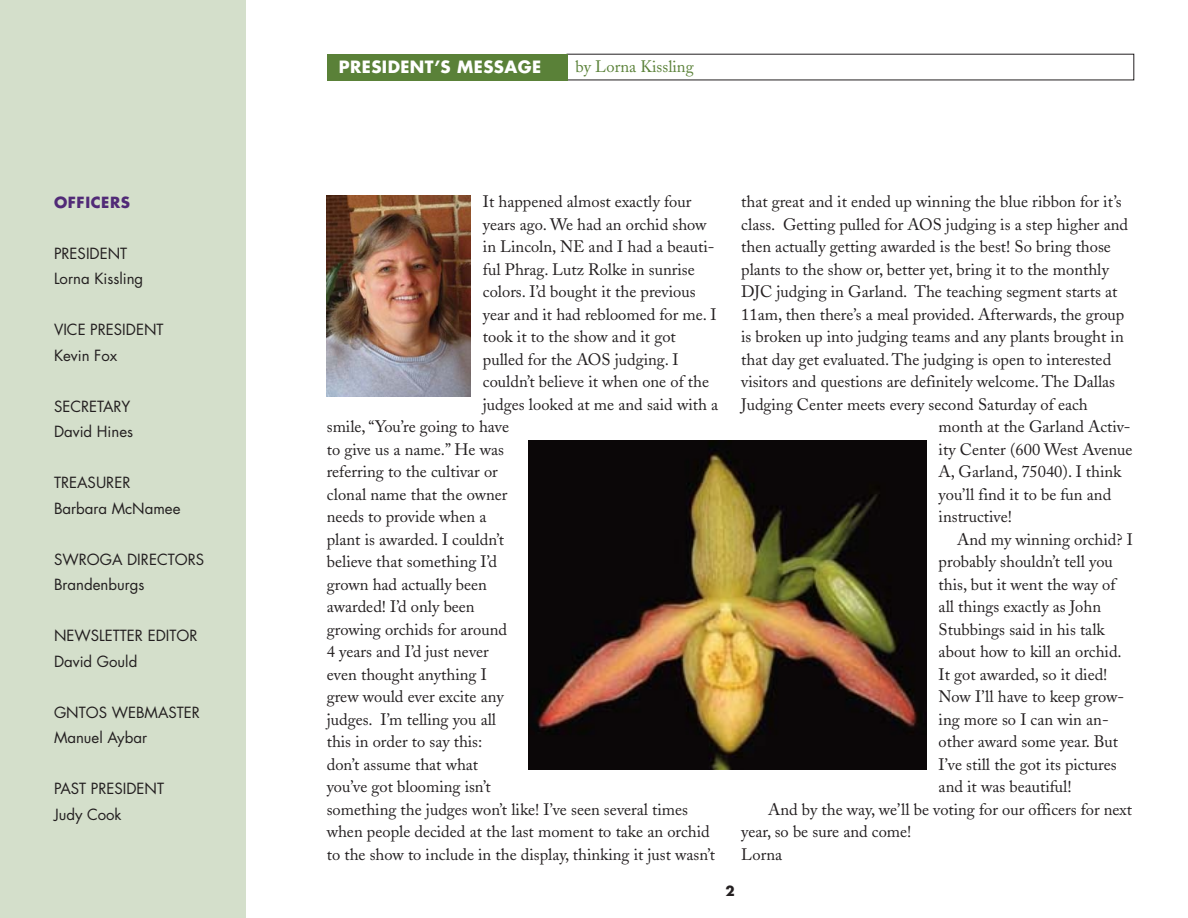
<style>
.page{position:relative;width:1188px;height:918px;background:#fff}
.page>*{position:absolute;margin:0;border:0;box-sizing:border-box;transform-origin:0 0}
.t1{font:16.5px "Adobe Caslon";color:#231f20}
.t2{font:700 16.5px "Futura";letter-spacing:.025em;color:#fff}
.t3{font:16.5px "Adobe Caslon";color:#5a8138}
.t4{font:15px/25.5px "Futura";color:#231f20}
.t5{font:700 15px "Futura";letter-spacing:.04em;color:#512a77}
.t6{font:700 13.5px "Futura";color:#231f20}
</style>
<div class="page">
<div style="left:327px;top:54px;width:241px;height:26px;background:#5a8138"></div>
<img style="left:327px;top:195px;width:144px;height:201px">
<div style="left:0;top:0;width:246px;height:918px;background:#d4dfcb"></div>
<img style="left:529px;top:441px;width:398px;height:329px">
<p class="t5" style="left:54px;top:195px;width:78px">OFFICERS</p>
<p class="t4" style="left:54px;top:242px;width:91px">PRESIDENT<br>Lorna Kissling</p>
<p class="t4" style="left:54px;top:318px;width:111px">VICE PRESIDENT<br>Kevin Fox</p>
<p class="t4" style="left:54px;top:395px;width:81px">SECRETARY<br>David Hines</p>
<p class="t4" style="left:54px;top:471px;width:128px">TREASURER<br>Barbara McNamee</p>
<p class="t4" style="left:54px;top:548px;width:152px">SWROGA DIRECTORS<br>Brandenburgs</p>
<p class="t4" style="left:54px;top:624px;width:145px">NEWSLETTER EDITOR<br>David Gould</p>
<p class="t4" style="left:54px;top:701px;width:148px">GNTOS WEBMASTER<br>Manuel Aybar</p>
<p class="t4" style="left:54px;top:777px;width:112px">PAST PRESIDENT<br>Judy Cook</p>
<p class="t2" style="left:339px;top:59px;width:204px">PRESIDENT’S MESSAGE</p>
<p class="t3" style="left:576px;top:60px;width:120px">by Lorna Kissling</p>
<p class="t1" style="left:483px;top:195px;width:210px">It happened almost exactly four</p>
<p class="t1" style="left:483px;top:218px;width:225px">years ago. We had an orchid show</p>
<p class="t1" style="left:483px;top:240px;width:233px">in Lincoln, NE and I had a beauti-</p>
<p class="t1" style="left:483px;top:263px;width:213px">ful Phrag. Lutz Rolke in sunrise</p>
<p class="t1" style="left:483px;top:285px;width:214px">colors. I’d bought it the previous</p>
<p class="t1" style="left:483px;top:308px;width:235px">year and it had rebloomed for me. I</p>
<p class="t1" style="left:483px;top:330px;width:194px">took it to the show and it got</p>
<p class="t1" style="left:483px;top:353px;width:197px">pulled for the AOS judging. I</p>
<p class="t1" style="left:483px;top:375px;width:228px">couldn’t believe it when one of the</p>
<p class="t1" style="left:483px;top:398px;width:237px">judges looked at me and said with a</p>
<p class="t1" style="left:327px;top:420px;width:184px">smile, “You’re going to have</p>
<p class="t1" style="left:327px;top:443px;width:179px">to give us a name.” He was</p>
<p class="t1" style="left:327px;top:465px;width:173px">referring to the cultivar or</p>
<p class="t1" style="left:327px;top:488px;width:182px">clonal name that the owner</p>
<p class="t1" style="left:327px;top:510px;width:161px">needs to provide when a</p>
<p class="t1" style="left:327px;top:533px;width:179px">plant is awarded. I couldn’t</p>
<p class="t1" style="left:327px;top:555px;width:172px">believe that something I’d</p>
<p class="t1" style="left:327px;top:578px;width:162px">grown had actually been</p>
<p class="t1" style="left:327px;top:600px;width:149px">awarded! I’d only been</p>
<p class="t1" style="left:327px;top:623px;width:182px">growing orchids for around</p>
<p class="t1" style="left:327px;top:645px;width:164px">4 years and I’d just never</p>
<p class="t1" style="left:327px;top:668px;width:162px">even thought anything I</p>
<p class="t1" style="left:327px;top:690px;width:178px">grew would ever excite any</p>
<p class="t1" style="left:327px;top:713px;width:171px">judges. I’m telling you all</p>
<p class="t1" style="left:327px;top:735px;width:157px">this in order to say this:</p>
<p class="t1" style="left:327px;top:758px;width:153px">don’t assume that what</p>
<p class="t1" style="left:327px;top:780px;width:165px">you’ve got blooming isn’t</p>
<p class="t1" style="left:327px;top:803px;width:363px">something the judges won’t like! I’ve seen several times</p>
<p class="t1" style="left:327px;top:825px;width:384px">when people decided at the last moment to take an orchid</p>
<p class="t1" style="left:327px;top:848px;width:390px">to the show to include in the display, thinking it just wasn’t</p>
<p class="t1" style="left:741px;top:195px;width:382px">that great and it ended up winning the blue ribbon for it’s</p>
<p class="t1" style="left:741px;top:218px;width:388px">class. Getting pulled for AOS judging is a step higher and</p>
<p class="t1" style="left:741px;top:240px;width:371px">then actually getting awarded is the best! So bring those</p>
<p class="t1" style="left:741px;top:263px;width:369px">plants to the show or, better yet, bring it to the monthly</p>
<p class="t1" style="left:741px;top:285px;width:378px">DJC judging in Garland. The teaching segment starts at</p>
<p class="t1" style="left:741px;top:308px;width:385px">11am, then there’s a meal provided. Afterwards, the group</p>
<p class="t1" style="left:741px;top:330px;width:384px">is broken up into judging teams and any plants brought in</p>
<p class="t1" style="left:741px;top:353px;width:372px">that day get evaluated. The judging is open to interested</p>
<p class="t1" style="left:741px;top:375px;width:375px">visitors and questions are definitely welcome. The Dallas</p>
<p class="t1" style="left:741px;top:398px;width:348px">Judging Center meets every second Saturday of each</p>
<p class="t1" style="left:939px;top:420px;width:193px">month at the Garland Activ-</p>
<p class="t1" style="left:939px;top:443px;width:195px">ity Center (600 West Avenue</p>
<p class="t1" style="left:939px;top:465px;width:184px">A, Garland, 75040). I think</p>
<p class="t1" style="left:939px;top:488px;width:174px">you’ll find it to be fun and</p>
<p class="t1" style="left:939px;top:510px;width:75px">instructive!</p>
<p class="t1" style="left:957px;top:533px;width:177px">And my winning orchid? I</p>
<p class="t1" style="left:939px;top:555px;width:176px">probably shouldn’t tell you</p>
<p class="t1" style="left:939px;top:578px;width:178px">this, but it went the way of</p>
<p class="t1" style="left:939px;top:600px;width:164px">all things exactly as John</p>
<p class="t1" style="left:939px;top:623px;width:168px">Stubbings said in his talk</p>
<p class="t1" style="left:939px;top:645px;width:185px">about how to kill an orchid.</p>
<p class="t1" style="left:939px;top:668px;width:170px">It got awarded, so it died!</p>
<p class="t1" style="left:939px;top:690px;width:187px">Now I’ll have to keep grow-</p>
<p class="t1" style="left:939px;top:713px;width:172px">ing more so I can win an-</p>
<p class="t1" style="left:939px;top:735px;width:181px">other award some year. But</p>
<p class="t1" style="left:939px;top:758px;width:180px">I’ve still the got its pictures</p>
<p class="t1" style="left:939px;top:780px;width:134px">and it was beautiful!</p>
<p class="t1" style="left:768px;top:803px;width:365px">And by the way, we’ll be voting for our officers for next</p>
<p class="t1" style="left:741px;top:825px;width:172px">year, so be sure and come!</p>
<p class="t1" style="left:741px;top:848px;width:43px">Lorna</p>
<p class="t6" style="left:726px;top:885px;width:11px">2</p>
</div>
